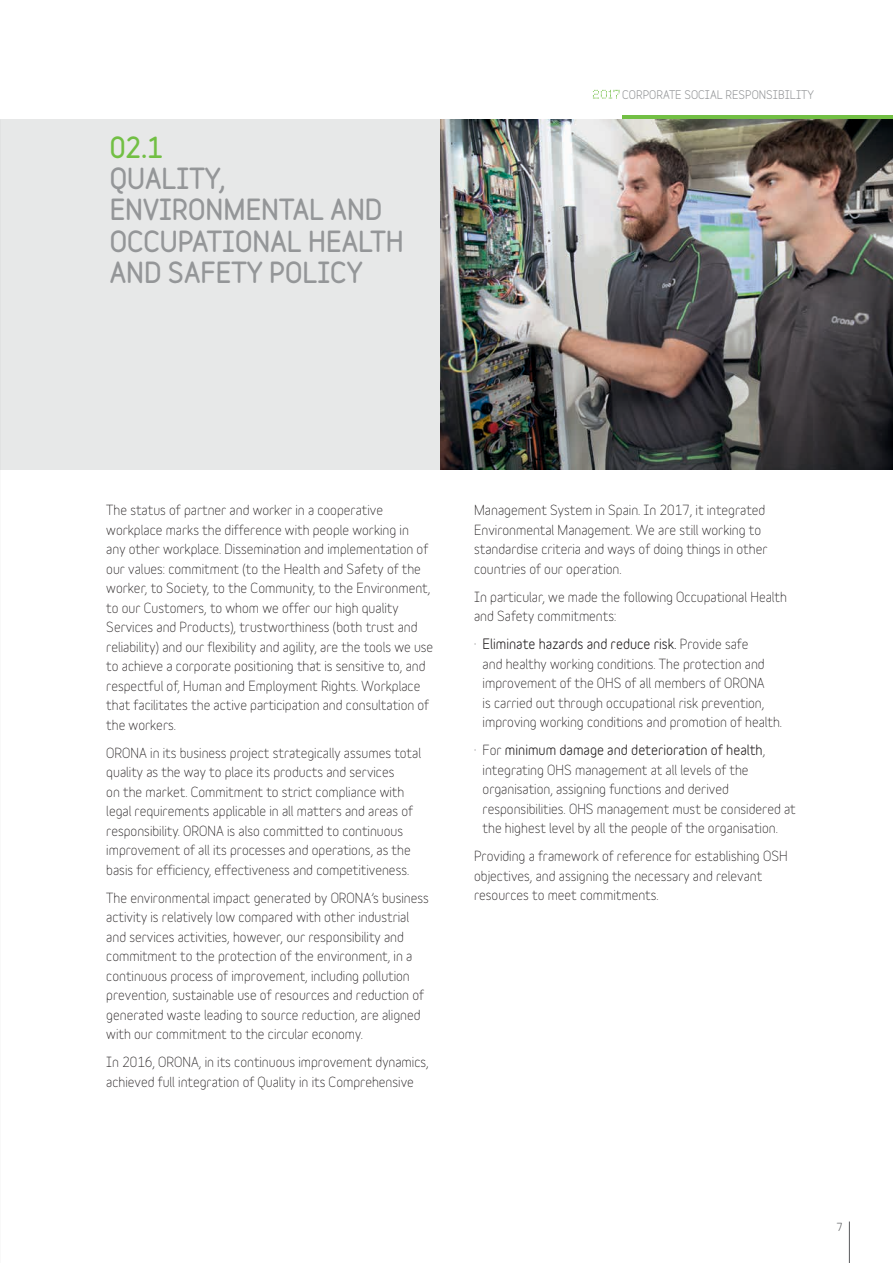
<style>
.page{position:relative;width:893px;height:1263px;background:#fff}
.page>*{position:absolute;margin:0;border:0;box-sizing:border-box;transform-origin:0 0}
.t1{font:900 26.1px/31.3px "Variable";color:#949698}
.t2{font:900 26.1px "Variable";color:#72bf44}
.t3{font:13.5px/19.5px "Variable";color:#231f20}
.t4{font:700 11.25px "Variable";color:#949698}
.t5{font:700 10.5px "Variable";color:#58595b}
.s1{font-weight:700}
</style>
<div class="page">
<hr style="left:849px;top:1221px;width:1px;height:42px;background:#58595b">
<svg style="left:593px;top:90px;width:26px;height:9px"></svg>
<hr style="left:623px;top:115px;width:270px;height:4px;background:#72bf44">
<div style="left:0;top:119px;width:440px;height:351px;background:#e7e8e8"></div>
<img style="left:440px;top:119px;width:453px;height:351px">
<h1 class="t2" style="left:110px;top:127px;width:55px">02.1</h1>
<h1 class="t1" style="left:110px;top:162px;width:296px">QUALITY,<br>ENVIRONMENTAL AND<br>OCCUPATIONAL HEALTH<br>AND SAFETY POLICY</h1>
<p class="t4" style="left:622px;top:85px;width:193px">CORPORATE SOCIAL RESPONSIBILITY</p>
<p class="t3" style="left:106px;top:499px;width:329px">The status of partner and worker in a cooperative workplace marks the difference with people working in<br>any other workplace. Dissemination and implementation of our values: commitment (to the Health and Safety of the worker, to Society, to the Community, to the Environment, to our Customers, to whom we offer our high quality Services and Products), trustworthiness (both trust and reliability) and our flexibility and agility, are the tools we use to achieve a corporate positioning that is sensitive to, and respectful of, Human and Employment Rights. Workplace that facilitates the active participation and consultation of the workers.</p>
<p class="t3" style="left:106px;top:742px;width:316px">ORONA in its business project strategically assumes total quality as the way to place its products and services<br>on the market. Commitment to strict compliance with legal requirements applicable in all matters and areas of responsibility. ORONA is also committed to continuous improvement of all its processes and operations, as the basis for efficiency, effectiveness and competitiveness.</p>
<p class="t3" style="left:106px;top:887px;width:324px">The environmental impact generated by ORONA’s business activity is relatively low compared with other industrial and services activities, however, our responsibility and commitment to the protection of the environment, in a continuous process of improvement, including pollution prevention, sustainable use of resources and reduction of generated waste leading to source reduction, are aligned with our commitment to the circular economy.</p>
<p class="t3" style="left:106px;top:1051px;width:324px">In 2016, ORONA, in its continuous improvement dynamics, achieved full integration of Quality in its Comprehensive</p>
<p class="t3" style="left:474px;top:499px;width:295px">Management System in Spain. In 2017, it integrated Environmental Management. We are still working to standardise criteria and ways of doing things in other countries of our operation.</p>
<p class="t3" style="left:474px;top:586px;width:314px">In particular, we made the following Occupational Health and Safety commitments:</p>
<p class="t3" style="left:483px;top:633px;width:301px;text-indent:-9px">· <span class="s1">Eliminate hazards and reduce risk.</span> Provide safe<br>and healthy working conditions. The protection and improvement of the OHS of all members of ORONA<br>is carried out through occupational risk prevention, improving working conditions and promotion of health.</p>
<p class="t3" style="left:483px;top:739px;width:315px;text-indent:-9px">· For <span class="s1">minimum damage and deterioration of health</span>, integrating OHS management at all levels of the organisation, assigning functions and derived responsibilities. OHS management must be considered at the highest level by all the people of the organisation.</p>
<p class="t3" style="left:474px;top:845px;width:315px">Providing a framework of reference for establishing OSH objectives, and assigning the necessary and relevant resources to meet commitments.</p>
<p class="t5" style="left:836px;top:1218px;width:8px">7</p>
</div>
